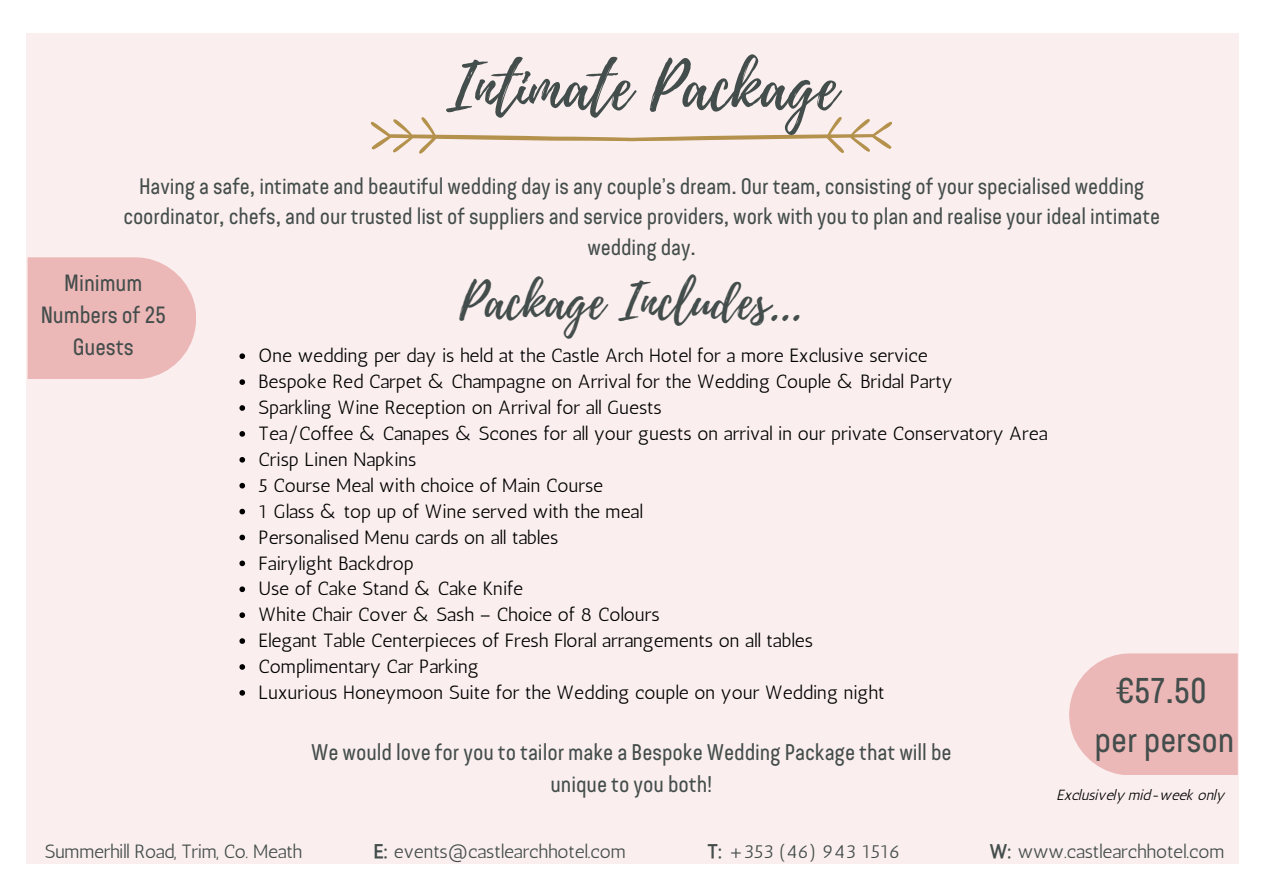
<style>
.page{position:relative;width:1263px;height:894px;background:#fff}
.page>*{position:absolute;margin:0;border:0;box-sizing:border-box;transform-origin:0 0}
.t1{font:64.65px "Playlist Script";color:#434d4b}
.t2{font:49.95px "Playlist Script";color:#434d4b}
.t3{font:35.7px/48.6px "Bond 4 F";letter-spacing:-.005em;color:#434d4b;text-align:center}
.t4{font:23.55px/32px "Bond 4 F";letter-spacing:-.005em;color:#434d4b;text-align:center}
.t5{font:22.65px/31.5px "Bond 4 F";letter-spacing:-.005em;color:#434d4b;text-align:center}
.t6{font:22.35px/30.3px "Bond 4 F";letter-spacing:-.005em;color:#434d4b;text-align:center}
.t7{font:19.2px/25.8px "Antic";color:#000}
.t8{font:19.2px "Antic";letter-spacing:-.005em;color:#434d4b}
.t9{font:14.7px "CA Generated";letter-spacing:-.005em;color:#000}
.s1{font-family:"CA Generated"}
</style>
<div class="page">
<div style="left:26px;top:33px;width:1212px;height:830px;background:#faeeee"></div>
<svg style="left:371px;top:117px;width:521px;height:36px"></svg>
<svg style="left:239px;top:353px;width:6px;height:6px"></svg>
<svg style="left:239px;top:379px;width:6px;height:6px"></svg>
<svg style="left:239px;top:405px;width:6px;height:5px"></svg>
<svg style="left:239px;top:431px;width:6px;height:5px"></svg>
<svg style="left:239px;top:457px;width:6px;height:5px"></svg>
<svg style="left:239px;top:482px;width:6px;height:6px"></svg>
<svg style="left:239px;top:508px;width:6px;height:6px"></svg>
<svg style="left:239px;top:534px;width:6px;height:6px"></svg>
<svg style="left:239px;top:560px;width:6px;height:6px"></svg>
<svg style="left:239px;top:586px;width:6px;height:6px"></svg>
<svg style="left:239px;top:612px;width:6px;height:5px"></svg>
<svg style="left:239px;top:638px;width:6px;height:5px"></svg>
<svg style="left:239px;top:664px;width:6px;height:5px"></svg>
<svg style="left:239px;top:690px;width:6px;height:5px"></svg>
<svg style="left:28px;top:257px;width:168px;height:122px;background:#edbbbb"></svg>
<svg style="left:1069px;top:653px;width:169px;height:122px;background:#edbbbb"></svg>
<h1 class="t1" style="left:446px;top:41px;width:393px">Intimate Package</h1>
<p class="t6" style="left:123px;top:173px;width:1038px">Having a safe, intimate and beautiful wedding day is any couple’s dream. Our team, consisting of your specialised wedding coordinator, chefs, and our trusted list of suppliers and service providers, work with you to plan and realise your ideal intimate wedding day.</p>
<p class="t4" style="left:41px;top:269px;width:127px">Minimum<br>Numbers of 25<br>Guests</p>
<h2 class="t2" style="left:459px;top:266px;width:344px">Package Includes...</h2>
<p class="t7" style="left:259px;top:343px;width:790px">One wedding per day is held at the Castle Arch Hotel for a more Exclusive service<br>Bespoke Red Carpet &amp; Champagne on Arrival for the Wedding Couple &amp; Bridal Party<br>Sparkling Wine Reception on Arrival for all Guests<br>Tea/Coffee &amp; Canapes &amp; Scones for all your guests on arrival in our private Conservatory Area Crisp Linen Napkins<br>5 Course Meal with choice of Main Course<br>1 Glass &amp; top up of Wine served with the meal<br>Personalised Menu cards on all tables<br>Fairylight Backdrop<br>Use of Cake Stand &amp; Cake Knife<br>White Chair Cover &amp; Sash – Choice of 8 Colours<br>Elegant Table Centerpieces of Fresh Floral arrangements on all tables<br>Complimentary Car Parking<br>Luxurious Honeymoon Suite for the Wedding couple on your Wedding night</p>
<p class="t5" style="left:311px;top:738px;width:642px">We would love for you to tailor make a Bespoke Wedding Package that will be unique to you both!</p>
<h3 class="t3" style="left:1095px;top:669px;width:141px">€57.50 per person</h3>
<p class="t9" style="left:1057px;top:785px;width:169px">Exclusively mid-week only</p>
<p class="t8" style="left:45px;top:839px;width:259px">Summerhill Road, Trim, Co. Meath</p>
<p class="t8" style="left:374px;top:839px;width:253px"><span class="s1">E:</span> events@castlearchhotel.com</p>
<p class="t8" style="left:707px;top:839px;width:195px"><span class="s1">T:</span> +353 (46) 943 1516</p>
<p class="t8" style="left:990px;top:839px;width:236px"><span class="s1">W:</span> www.castlearchhotel.com</p>
</div>
